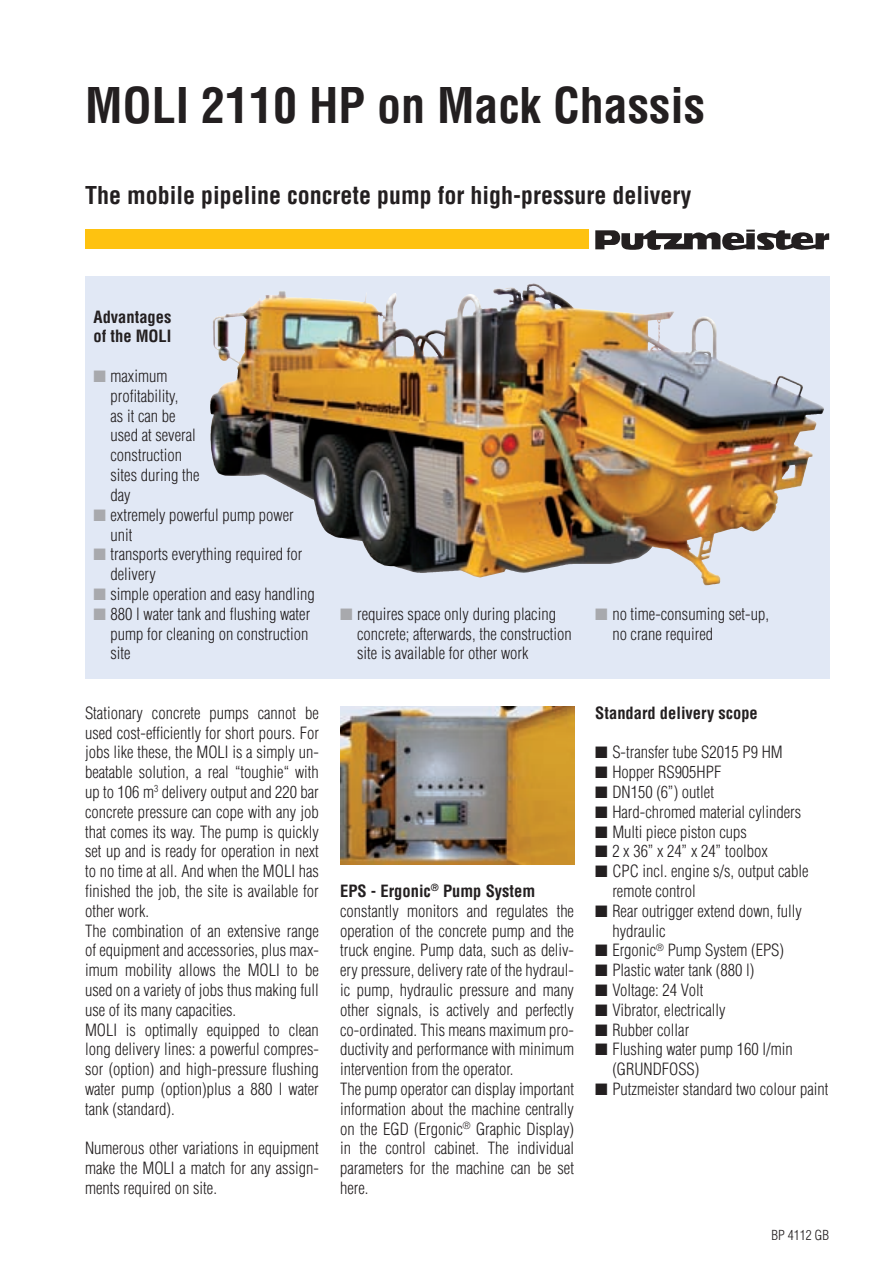
<style>
.page{position:relative;width:893px;height:1263px;background:#fff}
.page>*{position:absolute;margin:0;border:0;box-sizing:border-box;transform-origin:0 0}
.Titel_auf_Titelse{font:700 condensed 48px "Helvetica LT";color:#231f20}
.Titel_klein_auf_T{font:700 condensed 24px "Helvetica LT";color:#231f20}
.Fließtext{font:300 condensed 16.5px/19.8px "Helvetica LT";color:#231f20;text-align:justify}
.Aufzählung{font:300 condensed 16.5px/19.8px "Helvetica LT";color:#231f20}
.Aufzählung_im_Text{font:300 condensed 16.5px/19.8px "Helvetica LT";color:#231f20}
.Titel_klein{font:700 condensed 16.5px/19.8px "Helvetica LT";color:#231f20}
.Bildunterschriften{font:300 condensed 13.5px "Helvetica LT";color:#231f20}
.s1{color:#a8a9ad}
</style>
<div class="page">
<div style="left:85px;top:230px;width:744px;height:19px;background:#fec210"></div>
<div style="left:589px;top:230px;width:240px;height:20px;background:#fff"></div>
<svg style="left:595px;top:230px;width:234px;height:20px"></svg>
<img style="left:85px;top:276px;width:744px;height:403px">
<img style="left:739px;top:409px;width:85px;height:123px">
<img style="left:340px;top:706px;width:234px;height:159px">
<p class="Titel_auf_Titelse" style="left:85px;top:76px;width:621px">MOLI 2110 HP on Mack Chassis</p>
<p class="Titel_klein_auf_T" style="left:85px;top:180px;width:608px">The mobile pipeline concrete pump for high-pressure delivery</p>
<p class="Titel_klein" style="left:94px;top:307px;width:79px">Advantages of the MOLI</p>
<p class="Aufzählung_im_Text" style="left:111px;top:366px;width:90px;text-indent:-17px"><span class="s1">■</span> maximum profitability,<br>as it can be used at several construction sites during the day</p>
<p class="Aufzählung_im_Text" style="left:111px;top:505px;width:185px;text-indent:-17px"><span class="s1">■</span> extremely powerful pump power unit</p>
<p class="Aufzählung_im_Text" style="left:111px;top:544px;width:193px;text-indent:-17px"><span class="s1">■</span> transports everything required for delivery</p>
<p class="Aufzählung_im_Text" style="left:94px;top:584px;width:223px"><span class="s1">■</span> simple oper-ation and easy handling</p>
<p class="Aufzählung_im_Text" style="left:111px;top:604px;width:201px;text-align:justify;text-indent:-17px"><span class="s1">■</span> 880 l water tank and flushing water pump for cleaning on construction site</p>
<p class="Fließtext" style="left:85px;top:703px;width:235px">Stationary concrete pumps cannot be used cost-efficiently for short pours. For jobs like these, the MOLI is a simply un&shy;beatable solution, a real “toughie“ with up to 106 m<sup>3</sup> delivery output and 220 bar concrete pressure can cope with any job that comes its way. The pump is quickly set up and is ready for operation in next to no time at all. And when the MOLI has finished the job, the site is available for other work.</p>
<p class="Fließtext" style="left:85px;top:920px;width:235px">The combination of an extensive range of equipment and accessories, plus max&shy;imum mobility allows the MOLI to be used on a variety of jobs thus making full use of its many capacities.</p>
<p class="Fließtext" style="left:85px;top:1019px;width:235px">MOLI is optimally equipped to clean long delivery lines: a powerful compres&shy;sor (option) and high-pressure flushing water pump (option)plus a 880 l water tank (standard).</p>
<p class="Fließtext" style="left:85px;top:1138px;width:235px">Numerous other variations in equipment make the MOLI a match for any assign&shy;ments required on site.</p>
<p class="Aufzählung_im_Text" style="left:357px;top:604px;width:216px;text-indent:-17px"><span class="s1">■</span> requires space only during placing concrete; afterwards, the construction site is available for other work</p>
<p class="Aufzählung_im_Text" style="left:612px;top:604px;width:158px;text-indent:-17px"><span class="s1">■</span> no time-consuming set-up, no crane required</p>
<p class="Titel_klein" style="left:340px;top:881px;width:196px">EPS - Ergonic<sup>®</sup> Pump System</p>
<p class="Fließtext" style="left:340px;top:901px;width:235px">constantly monitors and regulates the operation of the concrete pump and the truck engine. Pump data, such as deliv&shy;ery pressure, delivery rate of the hydraul&shy;ic pump, hydraulic pressure and many other signals, is actively and perfectly co-ordinated. This means maximum pro&shy;ductivity and performance with minimum intervention from the operator.</p>
<p class="Fließtext" style="left:340px;top:1079px;width:235px">The pump operator can display important information about the machine centrally on the EGD (Ergonic<sup>®</sup> Graphic Display) in the control cabinet. The individual parameters for the machine can be set here.</p>
<p class="Titel_klein" style="left:595px;top:703px;width:164px">Standard delivery scope</p>
<p class="Aufzählung" style="left:595px;top:742px;width:189px">■ S-transfer tube S2015 P9 HM</p>
<p class="Aufzählung" style="left:595px;top:762px;width:128px">■ Hopper RS905HPF</p>
<p class="Aufzählung" style="left:595px;top:782px;width:120px">■ DN150 (6”) outlet</p>
<p class="Aufzählung" style="left:595px;top:802px;width:207px">■ Hard-chromed material cylinders</p>
<p class="Aufzählung" style="left:595px;top:821px;width:153px">■ Multi piece piston cups</p>
<p class="Aufzählung" style="left:595px;top:841px;width:174px">■ 2 x 36” x 24” x 24” toolbox</p>
<p class="Aufzählung" style="left:612px;top:861px;width:198px;text-indent:-17px">■ CPC incl. engine s/s, output cable remote control</p>
<p class="Aufzählung" style="left:612px;top:901px;width:191px;text-indent:-17px">■ Rear outrigger extend down, fully hydraulic</p>
<p class="Aufzählung" style="left:595px;top:940px;width:190px">■ Ergonic<sup>®</sup> Pump System (EPS)</p>
<p class="Aufzählung" style="left:595px;top:960px;width:161px">■ Plastic water tank (880 l)</p>
<p class="Aufzählung" style="left:595px;top:980px;width:110px">■ Voltage: 24 Volt</p>
<p class="Aufzählung" style="left:595px;top:1000px;width:132px">■ Vibrator, electrically</p>
<p class="Aufzählung" style="left:595px;top:1019px;width:95px">■ Rubber collar</p>
<p class="Aufzählung" style="left:612px;top:1039px;width:182px;text-indent:-17px">■ Flushing water pump 160 l/min (GRUNDFOSS)</p>
<p class="Aufzählung" style="left:595px;top:1079px;width:235px">■ Putzmeister standard two colour paint</p>
<p class="Bildunterschriften" style="left:771px;top:1226px;width:59px">BP 4112 GB</p>
</div>
